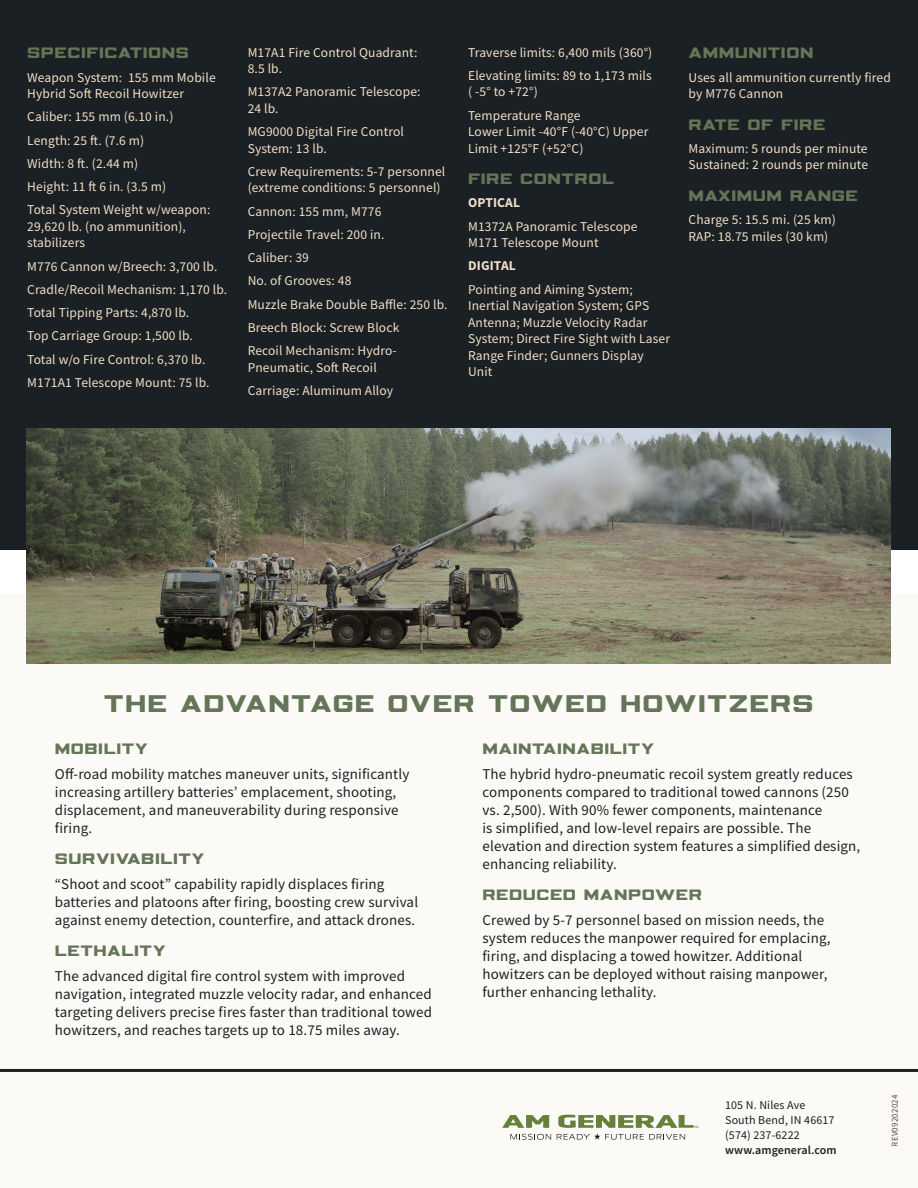
<style>
.page{position:relative;width:918px;height:1188px;background:#fff}
.page>*{position:absolute;margin:0;border:0;box-sizing:border-box;transform-origin:0 0}
.Scalable_Title{font:24px "Beachwood Variable";letter-spacing:.055em;color:#657558}
.Spec_Data{font:15px/18px "Source Sans Pro";letter-spacing:.01em;color:#1b2024}
.Spec_Title{font:15px "Beachwood Variable";letter-spacing:.04em;color:#657558}
.Spec_Data-2{font:13.5px/16.5px "Source Sans Pro";letter-spacing:.01em;color:#f1dfc7}
.Spec_Data-3{font:700 13.5px "Source Sans Pro";letter-spacing:.01em;color:#f1dfc7}
.t1{font:12px "Source Sans Pro";letter-spacing:.01em;color:#1b2024}
.t2{font:600 12px "Source Sans Pro";letter-spacing:.01em;color:#1b2024}
.t3{font:9px "Source Sans Pro";letter-spacing:.02em;color:#595541}
.t4{font:600 2.85px "Source Sans Pro";color:#68813b;scale:1.26 1}
</style>
<div class="page">
<div style="left:0;top:594px;width:918px;height:594px;background:#fcfaf6"></div>
<div style="left:0;top:0;width:918px;height:550px;background:#1b2024"></div>
<img style="left:27px;top:429px;width:864px;height:234px">
<hr style="left:0;top:1069px;width:918px;height:3px;background:#1b2024">
<svg style="left:502px;top:1115px;width:47px;height:13px"></svg>
<svg style="left:510px;top:1134px;width:41px;height:6px"></svg>
<svg style="left:557px;top:1115px;width:137px;height:25px"></svg>
<p class="Spec_Title" style="left:27px;top:43px;width:163px">SPECIFICATIONS</p>
<p class="Spec_Data-2" style="left:27px;top:69px;width:190px">Weapon System: 155 mm Mobile<br>Hybrid Soft Recoil Howitzer</p>
<p class="Spec_Data-2" style="left:27px;top:109px;width:148px">Caliber: 155 mm (6.10 in.)</p>
<p class="Spec_Data-2" style="left:27px;top:132px;width:119px">Length: 25 ft. (7.6 m)</p>
<p class="Spec_Data-2" style="left:27px;top:155px;width:113px">Width: 8 ft. (2.44 m)</p>
<p class="Spec_Data-2" style="left:27px;top:178px;width:141px">Height: 11 ft 6 in. (3.5 m)</p>
<p class="Spec_Data-2" style="left:27px;top:202px;width:185px">Total System Weight w/weapon:<br>29,620 lb. (no ammunition), stabilizers</p>
<p class="Spec_Data-2" style="left:27px;top:258px;width:192px">M776 Cannon w/Breech: 3,700 lb.</p>
<p class="Spec_Data-2" style="left:27px;top:281px;width:202px">Cradle/Recoil Mechanism: 1,170 lb.</p>
<p class="Spec_Data-2" style="left:27px;top:304px;width:164px">Total Tipping Parts: 4,870 lb.</p>
<p class="Spec_Data-2" style="left:27px;top:328px;width:167px">Top Carriage Group: 1,500 lb.</p>
<p class="Spec_Data-2" style="left:27px;top:351px;width:180px">Total w/o Fire Control: 6,370 lb.</p>
<p class="Spec_Data-2" style="left:27px;top:374px;width:184px">M171A1 Telescope Mount: 75 lb.</p>
<p class="Spec_Data-2" style="left:248px;top:44px;width:171px">M17A1 Fire Control Quadrant:<br>8.5 lb.</p>
<p class="Spec_Data-2" style="left:248px;top:84px;width:174px">M137A2 Panoramic Telescope:<br>24 lb.</p>
<p class="Spec_Data-2" style="left:248px;top:123px;width:158px">MG9000 Digital Fire Control<br>System: 13 lb.</p>
<p class="Spec_Data-2" style="left:248px;top:163px;width:199px">Crew Requirements: 5-7 personnel (extreme conditions: 5 personnel)</p>
<p class="Spec_Data-2" style="left:248px;top:203px;width:135px">Cannon: 155 mm, M776</p>
<p class="Spec_Data-2" style="left:248px;top:226px;width:138px">Projectile Travel: 200 in.</p>
<p class="Spec_Data-2" style="left:248px;top:249px;width:63px">Caliber: 39</p>
<p class="Spec_Data-2" style="left:248px;top:273px;width:105px">No. of Grooves: 48</p>
<p class="Spec_Data-2" style="left:248px;top:296px;width:201px">Muzzle Brake Double Baffle: 250 lb.</p>
<p class="Spec_Data-2" style="left:248px;top:319px;width:153px">Breech Block: Screw Block</p>
<p class="Spec_Data-2" style="left:248px;top:342px;width:151px">Recoil Mechanism: Hydro-<br>Pneumatic, Soft Recoil</p>
<p class="Spec_Data-2" style="left:248px;top:382px;width:147px">Carriage: Aluminum Alloy</p>
<p class="Spec_Data-2" style="left:468px;top:44px;width:186px">Traverse limits: 6,400 mils (360°)</p>
<p class="Spec_Data-2" style="left:468px;top:67px;width:185px">Elevating limits: 89 to 1,173 mils ( -5° to +72°)</p>
<p class="Spec_Data-2" style="left:468px;top:107px;width:182px">Temperature Range<br>Lower Limit -40°F (-40°C) Upper<br>Limit +125°F (+52°C)</p>
<p class="Spec_Title" style="left:468px;top:169px;width:148px">FIRE CONTROL</p>
<p class="Spec_Data-3" style="left:468px;top:194px;width:54px">OPTICAL</p>
<p class="Spec_Data-2" style="left:468px;top:218px;width:171px">M1372A Panoramic Telescope<br>M171 Telescope Mount</p>
<p class="Spec_Data-3" style="left:468px;top:257px;width:49px">DIGITAL</p>
<p class="Spec_Data-2" style="left:468px;top:281px;width:204px">Pointing and Aiming System;<br>Inertial Navigation System; GPS<br>Antenna; Muzzle Velocity Radar<br>System; Direct Fire Sight with Laser<br>Range Finder; Gunners Display<br>Unit</p>
<p class="Spec_Title" style="left:689px;top:43px;width:126px">AMMUNITION</p>
<p class="Spec_Data-2" style="left:689px;top:69px;width:204px">Uses all ammunition currently fired by M776 Cannon</p>
<p class="Spec_Title" style="left:689px;top:115px;width:138px">RATE OF FIRE</p>
<p class="Spec_Data-2" style="left:689px;top:140px;width:181px">Maximum: 5 rounds per minute<br>Sustained: 2 rounds per minute</p>
<p class="Spec_Title" style="left:689px;top:186px;width:171px">MAXIMUM RANGE</p>
<p class="Spec_Data-2" style="left:689px;top:211px;width:149px">Charge 5: 15.5 mi. (25 km)<br>RAP: 18.75 miles (30 km)</p>
<p class="Scalable_Title" style="left:104px;top:688px;width:711px">THE ADVANTAGE OVER TOWED HOWITZERS</p>
<p class="Spec_Title" style="left:55px;top:739px;width:95px">MOBILITY</p>
<p class="Spec_Data" style="left:55px;top:765px;width:356px">Off-road mobility matches maneuver units, significantly increasing artillery batteries’ emplacement, shooting, displacement, and maneuverability during responsive firing.</p>
<p class="Spec_Title" style="left:55px;top:849px;width:151px">SURVIVABILITY</p>
<p class="Spec_Data" style="left:55px;top:875px;width:365px">“Shoot and scoot” capability rapidly displaces firing batteries and platoons after firing, boosting crew survival against enemy detection, counterfire, and attack drones.</p>
<p class="Spec_Title" style="left:55px;top:941px;width:112px">LETHALITY</p>
<p class="Spec_Data" style="left:55px;top:967px;width:379px">The advanced digital fire control system with improved navigation, integrated muzzle velocity radar, and enhanced targeting delivers precise fires faster than traditional towed howitzers, and reaches targets up to 18.75 miles away.</p>
<p class="Spec_Title" style="left:482px;top:739px;width:173px">MAINTAINABILITY</p>
<p class="Spec_Data" style="left:482px;top:765px;width:379px">The hybrid hydro-pneumatic recoil system greatly reduces components compared to traditional towed cannons (250 vs. 2,500). With 90% fewer components, maintenance<br>is simplified, and low-level repairs are possible. The elevation and direction system features a simplified design, enhancing reliability.</p>
<p class="Spec_Title" style="left:482px;top:885px;width:221px">REDUCED MANPOWER</p>
<p class="Spec_Data" style="left:482px;top:911px;width:350px">Crewed by 5-7 personnel based on mission needs, the system reduces the manpower required for emplacing, firing, and displacing a towed howitzer. Additional howitzers can be deployed without raising manpower, further enhancing lethality.</p>
<p class="t4" style="left:694px;top:1125px;width:5px">TM</p>
<p class="t1" style="left:725px;top:1098px;width:82px">105 N. Niles Ave</p>
<p class="t1" style="left:725px;top:1113px;width:111px">South Bend, IN 46617</p>
<p class="t1" style="left:725px;top:1128px;width:76px">(574) 237-6222</p>
<p class="t2" style="left:725px;top:1142px;width:113px">www.amgeneral.com</p>
<p class="t3" style="left:889px;top:1147px;width:54px;rotate:-90deg">REV09202024</p>
</div>
